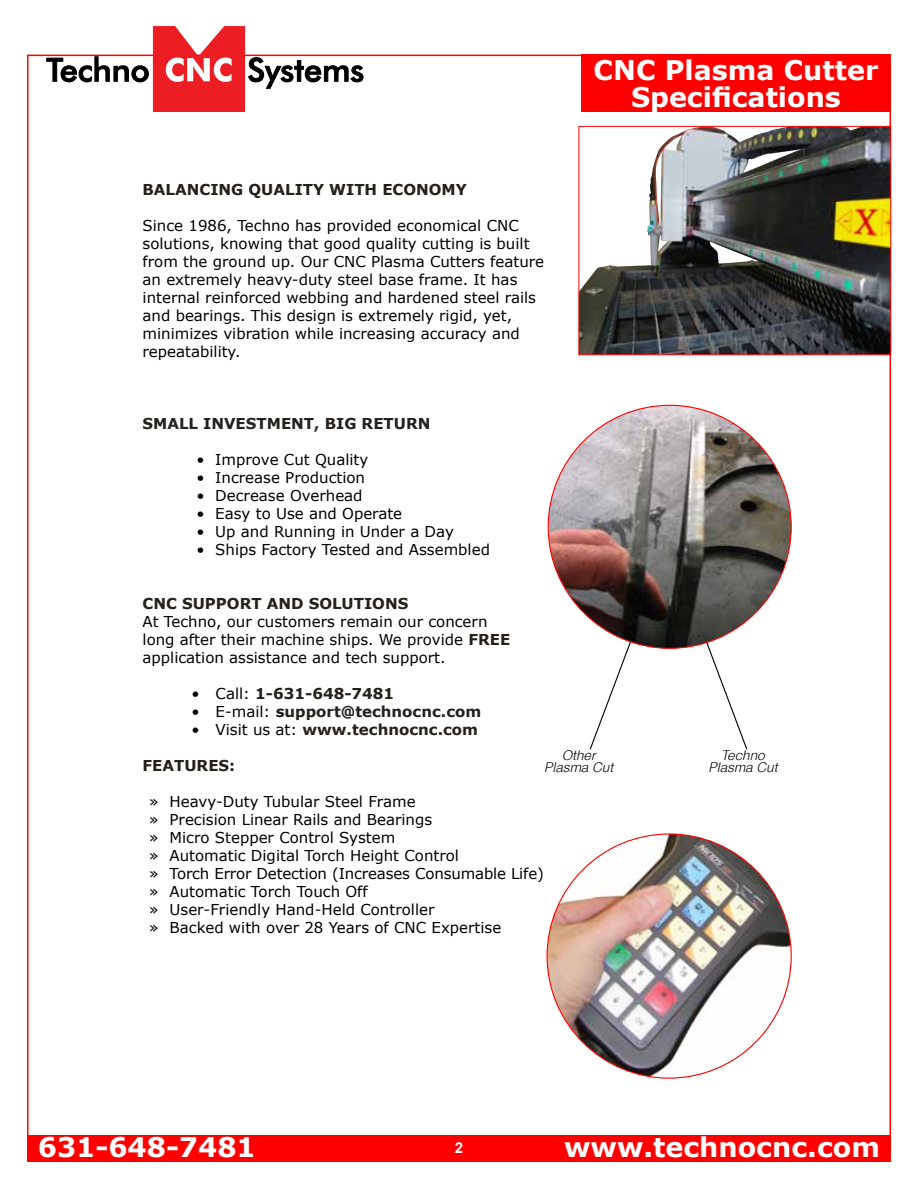
<style>
.page{position:relative;width:918px;height:1188px;background:#fff}
.page>*{position:absolute;margin:0;border:0;box-sizing:border-box;transform-origin:0 0}
.t1{font:700 27px/27px "Verdana";color:#fff;text-align:center}
.t2{font:15px/18px "Verdana";color:#000}
.t3{font:700 15px "Verdana";color:#24211d}
.t4{font:700 15px "Arial";color:#fff}
.t5{font:italic 300 13.5px/12px "Helvetica";color:#000;text-align:center}
.s1{font-weight:700;color:#24211d}
.s2{font-weight:400;color:#000}
</style>
<div class="page">
<div style="left:27px;top:1135px;width:864px;height:27px;background:#f00"></div>
<svg style="left:46px;top:26px;width:317px;height:86px"></svg>
<div style="left:581px;top:54px;width:310px;height:58px;background:#f00"></div>
<svg style="left:589px;top:640px;width:43px;height:110px"></svg>
<svg style="left:705px;top:640px;width:43px;height:110px"></svg>
<img style="left:581px;top:128px;width:308px;height:225px">
<div style="left:579px;top:126px;width:312px;height:229px;border:1px solid #f00"></div>
<img style="left:548px;top:405px;width:243px;height:243px;border-radius:121px">
<img style="left:547px;top:834px;width:244px;height:244px;border-radius:122px">
<p class="t3" style="left:143px;top:179px;width:326px">BALANCING QUALITY WITH ECONOMY</p>
<p class="t2" style="left:143px;top:216px;width:403px">Since 1986, Techno has provided economical CNC solutions, knowing that good quality cutting is built from the ground up. Our CNC Plasma Cutters feature an extremely heavy-duty steel base frame. It has internal reinforced webbing and hardened steel rails and bearings. This design is extremely rigid, yet, minimizes vibration while increasing accuracy and repeatability.</p>
<h1 class="t1" style="left:594px;top:56px;width:286px">CNC Plasma Cutter<br>Specifications</h1>
<p class="t3" style="left:143px;top:413px;width:289px">SMALL INVESTMENT, BIG RETURN</p>
<p class="t2" style="left:197px;top:450px;width:173px">• Improve Cut Quality</p>
<p class="t2" style="left:197px;top:468px;width:170px">• Increase Production</p>
<p class="t2" style="left:197px;top:486px;width:168px">• Decrease Overhead</p>
<p class="t2" style="left:197px;top:504px;width:207px">• Easy to Use and Operate</p>
<p class="t2" style="left:197px;top:522px;width:259px">• Up and Running in Under a Day</p>
<p class="t2" style="left:197px;top:540px;width:295px">• Ships Factory Tested and Assembled</p>
<p class="t3" style="left:143px;top:593px;width:267px">CNC SUPPORT AND SOLUTIONS</p>
<p class="t2" style="left:143px;top:612px;width:347px;text-align:justify">At Techno, our customers remain our concern long after their machine ships. We provide <span class="s1">free </span>application assistance and tech support.</p>
<p class="t3" style="left:192px;top:683px;width:204px"><span class="s2">• Call:</span> 1-631-648-7481</p>
<p class="t3" style="left:192px;top:701px;width:291px"><span class="s2">• E-mail:</span> support@technocnc.com</p>
<p class="t3" style="left:192px;top:719px;width:288px"><span class="s2">• Visit us at:</span> www.technocnc.com</p>
<p class="t3" style="left:143px;top:755px;width:94px">FEATURES:</p>
<p class="t2" style="left:149px;top:792px;width:396px">» Heavy-Duty Tubular Steel Frame<br>» Precision Linear Rails and Bearings<br>» Micro Stepper Control System<br>» Automatic Digital Torch Height Control<br>» Torch Error Detection (Increases Consumable Life) » Automatic Torch Touch Off<br>» User-Friendly Hand-Held Controller<br>» Backed with over 28 Years of CNC Expertise</p>
<p class="t5" style="left:544px;top:748px;width:71px">Other<br>Plasma Cut</p>
<p class="t5" style="left:709px;top:748px;width:71px">Techno<br>Plasma Cut</p>
<h1 class="t1" style="left:38px;top:1133px;width:219px">631-648-7481</h1>
<h1 class="t1" style="left:564px;top:1133px;width:317px">www.technocnc.com</h1>
<p class="t4" style="left:455px;top:1138px;width:10px">2</p>
</div>
